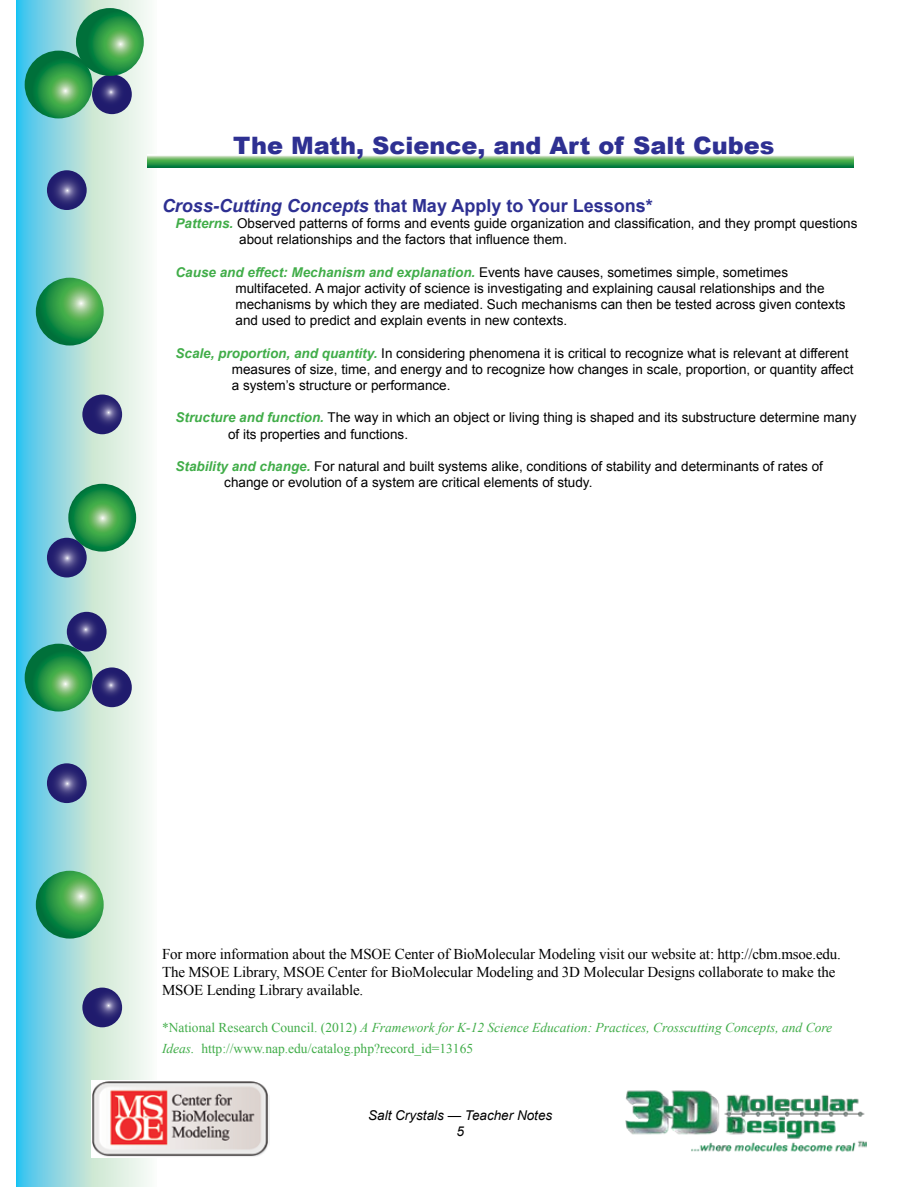
<style>
.page{position:relative;width:918px;height:1188px;background:#fff}
.page>*{position:absolute;margin:0;border:0;box-sizing:border-box;transform-origin:0 0}
.t1{font:900 24px "Arial";color:#2e3092}
.t2{font:700 18px "Arial";color:#2e3092}
.t3{font:15px/18px "Times New Roman";letter-spacing:-.01em;color:#000}
.t4{font:13.5px/16.2px "Arial";color:#000}
.t5{font:italic 13.5px/21px "Times New Roman";color:#41ad49}
.t6{font:italic 13.5px/16.2px "Arial";color:#000;text-align:center}
.s1{font-style:italic}
.s2{font-weight:700;font-style:italic;color:#41ad49}
.s3{font-style:normal}
</style>
<div class="page">
<svg style="left:16px;top:0;width:141px;height:1186px;background:#ace1e5"></svg>
<svg style="left:92px;top:74px;width:40px;height:40px"></svg>
<svg style="left:92px;top:667px;width:40px;height:40px"></svg>
<svg style="left:67px;top:612px;width:40px;height:40px"></svg>
<svg style="left:47px;top:170px;width:40px;height:40px"></svg>
<svg style="left:47px;top:763px;width:40px;height:40px"></svg>
<svg style="left:82px;top:395px;width:40px;height:39px"></svg>
<svg style="left:82px;top:988px;width:40px;height:39px"></svg>
<svg style="left:47px;top:538px;width:40px;height:39px"></svg>
<svg style="left:25px;top:51px;width:68px;height:67px;background:#2b934a"></svg>
<svg style="left:25px;top:644px;width:68px;height:68px;background:#2c944c"></svg>
<svg style="left:36px;top:278px;width:68px;height:68px;background:#3b9e52"></svg>
<svg style="left:36px;top:871px;width:68px;height:68px;background:#3b9e52"></svg>
<svg style="left:68px;top:484px;width:68px;height:68px;background:#2f974d"></svg>
<svg style="left:76px;top:8px;width:68px;height:68px;background:#2b934b"></svg>
<img style="left:91px;top:1080px;width:178px;height:78px">
<img style="left:625px;top:1090px;width:242px;height:62px">
<svg style="left:147px;top:155px;width:706px;height:12px;background:#5caf6a"></svg>
<h1 class="t1" style="left:233px;top:128px;width:543px">The Math, Science, and Art of Salt Cubes</h1>
<h2 class="t2" style="left:162px;top:193px;width:492px"><span class="s1">Cross-Cutting Concepts</span> that May Apply to Your Lessons*</h2>
<p class="t4" style="left:239px;top:215px;width:620px;text-indent:-64px"><span class="s2">Patterns.</span> Observed patterns of forms and events guide organization and classification, and they prompt questions about relationships and the factors that influence them.</p>
<p class="t4" style="left:236px;top:264px;width:612px;text-indent:-60px"><span class="s2">Cause and effect: Mechanism and explanation.</span> Events have causes, sometimes simple, sometimes multifaceted. A major activity of science is investigating and explaining causal relationships and the mechanisms by which they are mediated. Such mechanisms can then be tested across given contexts and used to predict and explain events in new contexts.</p>
<p class="t4" style="left:232px;top:345px;width:623px;text-indent:-56px"><span class="s2">Scale, proportion, and quantity.</span> In considering phenomena it is critical to recognize what is relevant at different measures of size, time, and energy and to recognize how changes in scale, proportion, or quantity affect a system’s structure or performance.</p>
<p class="t4" style="left:228px;top:410px;width:630px;text-indent:-53px"><span class="s2">Structure and function.</span> The way in which an object or living thing is shaped and its substructure determine many of its properties and functions.</p>
<p class="t4" style="left:224px;top:458px;width:600px;text-indent:-49px"><span class="s2">Stability and change.</span> For natural and built systems alike, conditions of stability and determinants of rates of change or evolution of a system are critical elements of study.</p>
<p class="t3" style="left:162px;top:945px;width:681px">For more information about the MSOE Center of BioMolecular Modeling visit our website at: http://cbm.msoe.edu.<br>The MSOE Library, MSOE Center for BioMolecular Modeling and 3D Molecular Designs collaborate to make the<br>MSOE Lending Library available.</p>
<p class="t5" style="left:162px;top:1017px;width:672px"><span class="s3">*National Research Council. (2012)</span> A Framework for K-12 Science Education: Practices, Crosscutting Concepts, and Core<br>Ideas. <span class="s3">http://www.nap.edu/catalog.php?record_id=13165</span></p>
<p class="t6" style="left:368px;top:1107px;width:186px">Salt Crystals — Teacher Notes<br>5</p>
</div>
